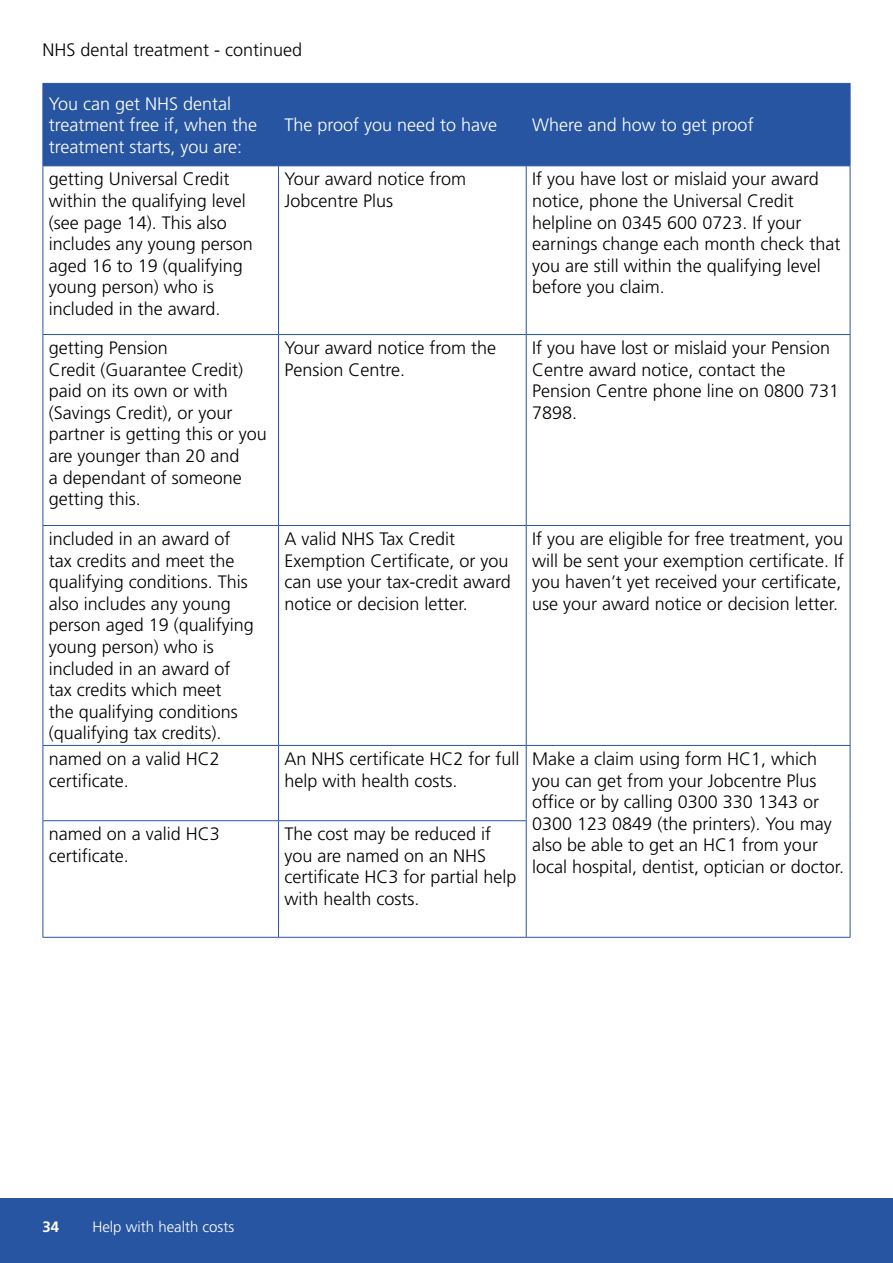
<style>
.page{position:relative;width:893px;height:1263px;background:#fff}
.page>*{position:absolute;margin:0;border:0;box-sizing:border-box;transform-origin:0 0}
.t1{font:300 18px/21.6px "Frutiger LT Std";color:#000}
.t2{font:300 18px/21.6px "Frutiger LT Std";color:#fff}
.t3{font:300 15px "Frutiger LT Std";color:#fff}
.t4{font:700 15px "Frutiger LT Std";color:#fff}
</style>
<div class="page">
<div style="left:0;top:1198px;width:893px;height:65px;background:#2855a2"></div>
<div style="left:44px;top:84px;width:806px;height:81px;background:#2855a2"></div>
<hr style="left:43px;top:83px;width:236px;height:1px;background:#2855a2">
<hr style="left:43px;top:84px;width:1px;height:81px;background:#2855a2">
<hr style="left:279px;top:83px;width:247px;height:1px;background:#2855a2">
<hr style="left:278px;top:84px;width:1px;height:81px;background:#2855a2">
<hr style="left:526px;top:83px;width:324px;height:1px;background:#2855a2">
<hr style="left:526px;top:84px;width:1px;height:81px;background:#2855a2">
<hr style="left:850px;top:84px;width:1px;height:81px;background:#2855a2">
<hr style="left:43px;top:165px;width:236px;height:1px;background:#2855a2">
<hr style="left:43px;top:166px;width:1px;height:168px;background:#2855a2">
<hr style="left:279px;top:165px;width:247px;height:1px;background:#2855a2">
<hr style="left:278px;top:166px;width:1px;height:168px;background:#2855a2">
<hr style="left:526px;top:165px;width:324px;height:1px;background:#2855a2">
<hr style="left:526px;top:166px;width:1px;height:168px;background:#2855a2">
<hr style="left:850px;top:166px;width:1px;height:168px;background:#2855a2">
<hr style="left:43px;top:334px;width:236px;height:1px;background:#2855a2">
<hr style="left:43px;top:335px;width:1px;height:190px;background:#2855a2">
<hr style="left:279px;top:334px;width:247px;height:1px;background:#2855a2">
<hr style="left:278px;top:335px;width:1px;height:190px;background:#2855a2">
<hr style="left:526px;top:334px;width:324px;height:1px;background:#2855a2">
<hr style="left:526px;top:335px;width:1px;height:190px;background:#2855a2">
<hr style="left:850px;top:335px;width:1px;height:190px;background:#2855a2">
<hr style="left:43px;top:525px;width:236px;height:1px;background:#2855a2">
<hr style="left:43px;top:526px;width:1px;height:219px;background:#2855a2">
<hr style="left:279px;top:525px;width:247px;height:1px;background:#2855a2">
<hr style="left:278px;top:526px;width:1px;height:219px;background:#2855a2">
<hr style="left:526px;top:525px;width:324px;height:1px;background:#2855a2">
<hr style="left:526px;top:526px;width:1px;height:219px;background:#2855a2">
<hr style="left:850px;top:526px;width:1px;height:219px;background:#2855a2">
<hr style="left:43px;top:745px;width:236px;height:1px;background:#2855a2">
<hr style="left:43px;top:746px;width:1px;height:74px;background:#2855a2">
<hr style="left:279px;top:745px;width:247px;height:1px;background:#2855a2">
<hr style="left:278px;top:746px;width:1px;height:74px;background:#2855a2">
<hr style="left:526px;top:745px;width:324px;height:1px;background:#2855a2">
<hr style="left:526px;top:746px;width:1px;height:74px;background:#2855a2">
<hr style="left:850px;top:746px;width:1px;height:75px;background:#2855a2">
<hr style="left:43px;top:820px;width:236px;height:1px;background:#2855a2">
<hr style="left:43px;top:821px;width:1px;height:116px;background:#2855a2">
<hr style="left:279px;top:820px;width:248px;height:1px;background:#2855a2">
<hr style="left:278px;top:821px;width:1px;height:116px;background:#2855a2">
<hr style="left:526px;top:821px;width:1px;height:116px;background:#2855a2">
<hr style="left:850px;top:821px;width:1px;height:116px;background:#2855a2">
<hr style="left:43px;top:937px;width:236px;height:1px;background:#2855a2">
<hr style="left:279px;top:937px;width:247px;height:1px;background:#2855a2">
<hr style="left:526px;top:937px;width:324px;height:1px;background:#2855a2">
<h2 class="t1" style="left:43px;top:39px;width:261px">NHS dental treatment - continued</h2>
<p class="t2" style="left:49px;top:93px;width:210px">You can get NHS dental treatment free if, when the treatment starts, you are:</p>
<p class="t2" style="left:284px;top:115px;width:214px">The proof you need to have</p>
<p class="t2" style="left:532px;top:115px;width:223px">Where and how to get proof</p>
<p class="t1" style="left:49px;top:169px;width:206px">getting Universal Credit within the qualifying level (see page 14). This also includes any young person aged 16 to 19 (qualifying young person) who is included in the award.</p>
<p class="t1" style="left:284px;top:169px;width:183px">Your award notice from<br>Jobcentre Plus</p>
<p class="t1" style="left:532px;top:169px;width:310px">If you have lost or mislaid your award notice, phone the Universal Credit helpline on 0345 600 0723. If your earnings change each month check that you are still within the qualifying level before you claim.</p>
<p class="t1" style="left:49px;top:337px;width:220px">getting Pension<br>Credit (Guarantee Credit) paid on its own or with (Savings Credit), or your partner is getting this or you are younger than 20 and<br>a dependant of someone getting this.</p>
<p class="t1" style="left:284px;top:337px;width:213px">Your award notice from the<br>Pension Centre.</p>
<p class="t1" style="left:532px;top:337px;width:308px">If you have lost or mislaid your Pension<br>Centre award notice, contact the<br>Pension Centre phone line on 0800 731<br>7898.</p>
<p class="t1" style="left:49px;top:528px;width:207px">included in an award of tax credits and meet the qualifying conditions. This also includes any young person aged 19 (qualifying young person) who is included in an award of tax credits which meet<br>the qualifying conditions (qualifying tax credits).</p>
<p class="t1" style="left:284px;top:528px;width:228px">A valid NHS Tax Credit<br>Exemption Certificate, or you can use your tax-credit award notice or decision letter.</p>
<p class="t1" style="left:532px;top:528px;width:313px">If you are eligible for free treatment, you will be sent your exemption certificate. If you haven’t yet received your certificate, use your award notice or decision letter.</p>
<p class="t1" style="left:49px;top:748px;width:173px">named on a valid HC2 certificate.</p>
<p class="t1" style="left:284px;top:748px;width:237px">An NHS certificate HC2 for full help with health costs.</p>
<p class="t1" style="left:532px;top:748px;width:313px">Make a claim using form HC1, which you can get from your Jobcentre Plus office or by calling 0300 330 1343 or 0300 123 0849 (the printers). You may also be able to get an HC1 from your local hospital, dentist, optician or doctor.</p>
<p class="t1" style="left:49px;top:823px;width:173px">named on a valid HC3 certificate.</p>
<p class="t1" style="left:284px;top:823px;width:233px">The cost may be reduced if you are named on an NHS certificate HC3 for partial help with health costs.</p>
<p class="t4" style="left:43px;top:1218px;width:18px">34</p>
<p class="t3" style="left:92px;top:1218px;width:143px">Help with health costs</p>
</div>
